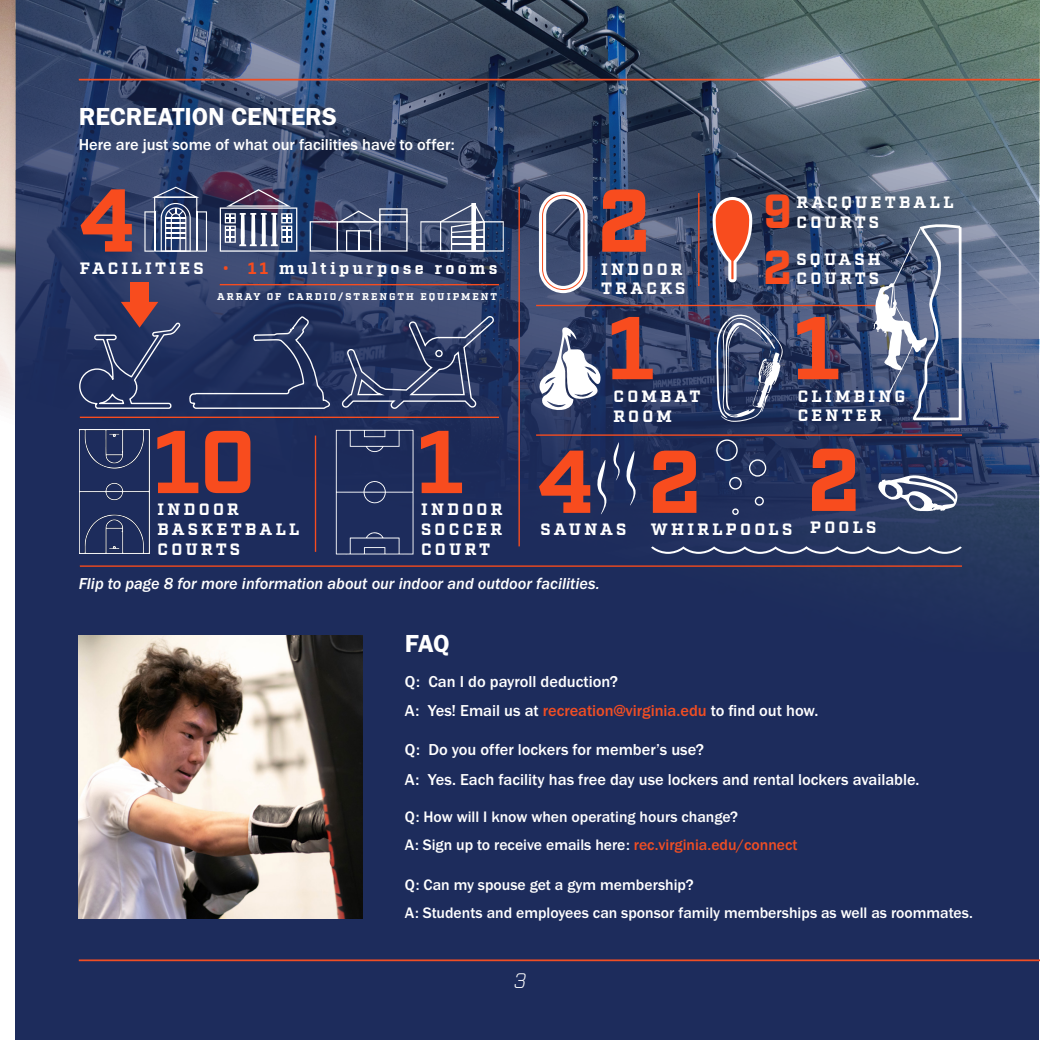
<style>
.page{position:relative;width:1040px;height:1040px;background:#fff}
.page>*{position:absolute;margin:0;border:0;box-sizing:border-box;transform-origin:0 0}
.t1{font:700 88.9px "Factoria";color:#f84c1e}
.t2{font:700 47.95px/56px "Factoria";color:#f84c1e}
.t3{font:25.55px "Franklin Gothic URW Dem";color:#fff}
.t4{font:italic 300 21px "Factoria";color:#fff}
.t5{font:500 16.45px "Franklin Gothic URW";color:#fff}
.t6{font:700 16.45px/19.8px "Factoria";letter-spacing:.2em;color:#fff}
.t7{font:16.45px "Franklin Gothic URW Med Ita";color:#fff}
.t8{font:500 15.75px "Franklin Gothic URW";color:#fff}
.t9{font:700 9.8px "Factoria";letter-spacing:.2em;color:#fff}
.s1{color:#f84c1e}
.s2{color:#f04e24}
</style>
<div class="page">
<div style="left:16px;top:0;width:1023px;height:1039px;background:#1d2c5c"></div>
<img style="left:0;top:0;width:16px;height:667px">
<img style="left:16px;top:0;width:1024px;height:651px">
<hr style="left:79px;top:79px;width:961px;height:1px;background:#f04e24">
<hr style="left:79px;top:959px;width:961px;height:2px;background:#f04e24">
<img style="left:79px;top:635px;width:283px;height:283px">
<img style="left:80px;top:429px;width:70px;height:125px">
<hr style="left:220px;top:284px;width:279px;height:1px;background:#f84c1e">
<hr style="left:80px;top:416px;width:419px;height:2px;background:#f84c1e">
<hr style="left:80px;top:565px;width:881px;height:2px;background:#f84c1e">
<hr style="left:315px;top:435px;width:1px;height:117px;background:#f84c1e">
<hr style="left:518px;top:187px;width:2px;height:359px;background:#f84c1e">
<hr style="left:698px;top:193px;width:1px;height:93px;background:#f84c1e">
<svg style="left:144px;top:187px;width:63px;height:65px"></svg>
<svg style="left:220px;top:189px;width:77px;height:63px;background:#696d89"></svg>
<svg style="left:310px;top:208px;width:97px;height:44px"></svg>
<svg style="left:420px;top:203px;width:83px;height:49px"></svg>
<svg style="left:651px;top:546px;width:310px;height:8px"></svg>
<svg style="left:336px;top:430px;width:77px;height:124px"></svg>
<svg style="left:625px;top:451px;width:10px;height:54px"></svg>
<svg style="left:596px;top:460px;width:10px;height:54px"></svg>
<svg style="left:612px;top:442px;width:7px;height:38px"></svg>
<div style="left:729px;top:477px;width:12px;height:12px;border:1px solid #fff;border-radius:50%"></div>
<div style="left:754px;top:496px;width:10px;height:9px;border:1px solid #fff;border-radius:50%"></div>
<div style="left:732px;top:508px;width:6px;height:7px;border:1px solid #fff;border-radius:50%"></div>
<div style="left:749px;top:459px;width:17px;height:17px;border:1px solid #fff;border-radius:50%"></div>
<div style="left:716px;top:439px;width:21px;height:22px;border:1px solid #fff;border-radius:50%"></div>
<svg style="left:539px;top:192px;width:48px;height:101px;background:#7b7c91"></svg>
<hr style="left:536px;top:305px;width:345px;height:1px;background:#f84c1e">
<hr style="left:536px;top:434px;width:425px;height:2px;background:#f84c1e">
<svg style="left:712px;top:197px;width:41px;height:85px;background:#b16c66"></svg>
<svg style="left:539px;top:327px;width:61px;height:84px"></svg>
<svg style="left:716px;top:314px;width:67px;height:108px"></svg>
<svg style="left:873px;top:224px;width:88px;height:197px;background:#5e6d8d"></svg>
<svg style="left:878px;top:475px;width:79px;height:36px"></svg>
<div style="left:130px;top:282px;width:19px;height:28px;background:#f84c1e"></div>
<svg style="left:78px;top:302px;width:104px;height:107px"></svg>
<svg style="left:190px;top:315px;width:141px;height:94px"></svg>
<svg style="left:340px;top:314px;width:154px;height:96px"></svg>
<p class="t3" style="left:79px;top:101px;width:260px">RECREATION CENTERS</p>
<p class="t5" style="left:79px;top:134px;width:377px">Here are just some of what our facilities have to offer:</p>
<p class="t1" style="left:78px;top:167px;width:58px">4</p>
<p class="t6" style="left:80px;top:259px;width:419px">FACILITIES <span class="s1">• 11</span> multipurpose rooms</p>
<p class="t9" style="left:217px;top:291px;width:281px">ARRAY OF CARDIO/STRENGTH EQUIPMENT</p>
<p class="t1" style="left:155px;top:409px;width:103px">10</p>
<p class="t6" style="left:157px;top:500px;width:144px">INDOOR<br>BASKETBALL<br>COURTS</p>
<p class="t1" style="left:418px;top:409px;width:47px">1</p>
<p class="t6" style="left:421px;top:500px;width:83px;text-align:justify">INDOOR SOCCER COURT</p>
<p class="t1" style="left:596px;top:167px;width:56px">2</p>
<p class="t6" style="left:601px;top:260px;width:86px">INDOOR<br>TRACKS</p>
<p class="t1" style="left:609px;top:295px;width:47px">1</p>
<p class="t1" style="left:794px;top:295px;width:47px">1</p>
<p class="t6" style="left:613px;top:387px;width:88px">COMBAT<br>ROOM</p>
<p class="t2" style="left:763px;top:186px;width:31px">9<br>2</p>
<p class="t6" style="left:796px;top:193px;width:159px">RACQUETBALL<br>COURTS</p>
<p class="t6" style="left:796px;top:250px;width:86px">SQUASH<br>COURTS</p>
<p class="t6" style="left:798px;top:387px;width:109px">CLIMBING<br>CENTER</p>
<p class="t1" style="left:537px;top:429px;width:58px">4</p>
<p class="t6" style="left:540px;top:520px;width:87px">SAUNAS</p>
<p class="t1" style="left:647px;top:429px;width:56px">2</p>
<p class="t6" style="left:651px;top:520px;width:143px">WHIRLPOOLS</p>
<p class="t1" style="left:806px;top:427px;width:56px">2</p>
<p class="t6" style="left:810px;top:518px;width:68px">POOLS</p>
<p class="t7" style="left:79px;top:573px;width:522px">Flip to page 8 for more information about our indoor and outdoor facilities.</p>
<p class="t3" style="left:405px;top:628px;width:46px">FAQ</p>
<p class="t5" style="left:405px;top:671px;width:215px">Q: Can I do payroll deduction?</p>
<p class="t5" style="left:405px;top:700px;width:415px">A: Yes! Email us at <span class="s2">recreation@virginia.edu</span> to find out how.</p>
<p class="t5" style="left:405px;top:739px;width:301px">Q: Do you offer lockers for member’s use?</p>
<p class="t5" style="left:405px;top:769px;width:516px">A: Yes. Each facility has free day use lockers and rental lockers available.</p>
<p class="t8" style="left:405px;top:807px;width:335px">Q: How will I know when operating hours change?</p>
<p class="t8" style="left:405px;top:835px;width:394px">A: Sign up to receive emails here: <span class="s2">rec.virginia.edu/connect</span></p>
<p class="t8" style="left:405px;top:875px;width:290px">Q: Can my spouse get a gym membership?</p>
<p class="t8" style="left:405px;top:903px;width:569px">A: Students and employees can sponsor family memberships as well as roommates.</p>
<p class="t4" style="left:514px;top:968px;width:13px">3</p>
</div>
